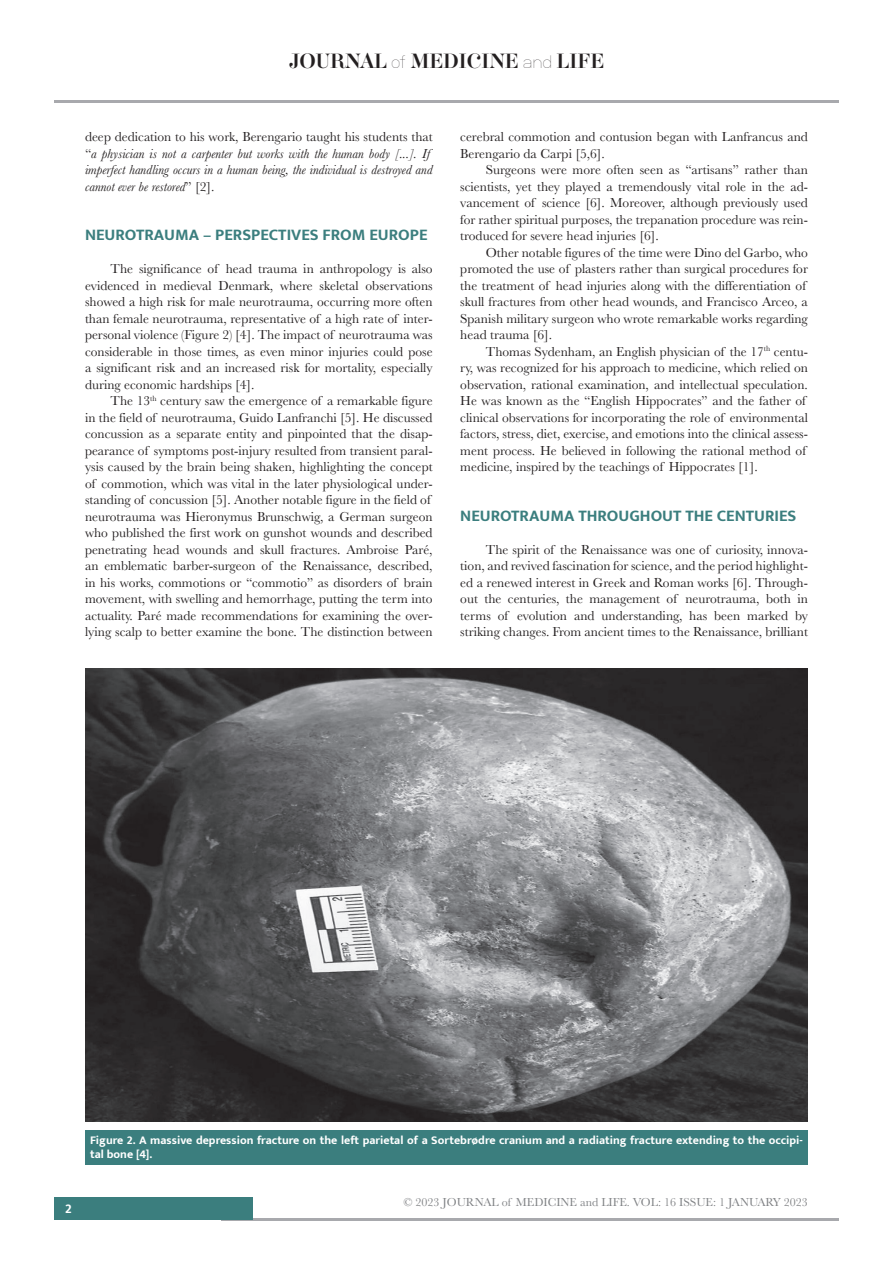
<style>
.page{position:relative;width:893px;height:1263px;background:#fff}
.page>*{position:absolute;margin:0;border:0;box-sizing:border-box;transform-origin:0 0}
.t1{font:18px "Aker Brygge Display";color:#231f20}
.t2{font:700 16.5px "Mukta";color:#3b7e7e}
.t3{font:13.5px/16.5px "Baskerville";color:#231f20}
.t4{font:italic 13.5px/16.5px "Baskerville";color:#231f20}
.t5{font:700 13.5px "Mukta";color:#fff}
.t6{font:700 12px/14.4px "Mukta";color:#fff}
.t7{font:12px "Baskerville";color:#808285}
.s1{font-family:"Neubau Grotesk Lei"}
.s2{font-style:normal}
</style>
<div class="page">
<hr style="left:221px;top:1218px;width:618px;height:2px;background:#a8a9ad">
<div style="left:54px;top:1198px;width:198px;height:22px;background:#3b7e7e"></div>
<hr style="left:54px;top:100px;width:785px;height:2px;background:#a8a9ad">
<img style="left:85px;top:668px;width:723px;height:453px">
<div style="left:85px;top:1130px;width:723px;height:34px;background:#3b7e7e"></div>
<h1 class="t1" style="left:289px;top:49px;width:317px">JOURNAL <span class="s1">of</span> MEDICINE <span class="s1">and</span> LIFE</h1>
<p class="t4" style="left:85px;top:128px;width:349px"><span class="s2">deep dedication to his work, Berengario taught his students that “</span>a physician is not a carpenter but works with the human body [...]. If imperfect handling occurs in a human being, the individual is destroyed and cannot ever be restored<span class="s2">” [2].</span></p>
<p class="t2" style="left:85px;top:225px;width:344px">NEUROTRAUMA – PERSPECTIVES FROM EUROPE</p>
<p class="t3" style="left:85px;top:261px;width:349px;text-align:justify;text-indent:26px">The significance of head trauma in anthropology is also evidenced in medieval Denmark, where skeletal observations showed a high risk for male neurotrauma, occurring more often than female neurotrauma, representative of a high rate of inter&shy;personal violence (Figure 2) [4]. The impact of neurotrauma was considerable in those times, as even minor injuries could pose a significant risk and an increased risk for mortality, especially during economic hardships [4].</p>
<p class="t3" style="left:85px;top:393px;width:349px;text-indent:26px">The 13<sup>th</sup> century saw the emergence of a remarkable figure in the field of neurotrauma, Guido Lanfranchi [5]. He discussed concussion as a separate entity and pinpointed that the disap&shy;pearance of symptoms post-injury resulted from transient paral&shy;ysis caused by the brain being shaken, highlighting the concept of commotion, which was vital in the later physiological under&shy;standing of concussion [5]. Another notable figure in the field of neurotrauma was Hieronymus Brunschwig, a German surgeon who published the first work on gunshot wounds and described penetrating head wounds and skull fractures. Ambroise Paré, an emblematic barber-surgeon of the Renaissance, described, in his works, commotions or “commotio” as disorders of brain movement, with swelling and hemorrhage, putting the term into actuality. Paré made recommendations for examining the over&shy;lying scalp to better examine the bone. The distinction between</p>
<p class="t3" style="left:460px;top:129px;width:349px">cerebral commotion and contusion began with Lanfrancus and<br>Berengario da Carpi [5,6].</p>
<p class="t3" style="left:460px;top:162px;width:349px;text-align:justify;text-indent:26px">Surgeons were more often seen as “artisans” rather than scientists, yet they played a tremendously vital role in the ad&shy;vancement of science [6]. Moreover, although previously used for rather spiritual purposes, the trepanation procedure was rein&shy;troduced for severe head injuries [6].</p>
<p class="t3" style="left:460px;top:244px;width:349px;text-indent:26px">Other notable figures of the time were Dino del Garbo, who promoted the use of plasters rather than surgical procedures for the treatment of head injuries along with the differentiation of skull fractures from other head wounds, and Francisco Arceo, a Spanish military surgeon who wrote remarkable works regarding head trauma [6].</p>
<p class="t3" style="left:460px;top:343px;width:349px;text-indent:26px">Thomas Sydenham, an English physician of the 17<sup>th</sup> centu&shy;ry, was recognized for his approach to medicine, which relied on observation, rational examination, and intellectual speculation.<br>He was known as the “English Hippocrates” and the father of clinical observations for incorporating the role of environmental factors, stress, diet, exercise, and emotions into the clinical assess&shy;ment process. He believed in following the rational method of medicine, inspired by the teachings of Hippocrates [1].</p>
<p class="t2" style="left:460px;top:505px;width:338px">NEUROTRAUMA THROUGHOUT THE CENTURIES</p>
<p class="t3" style="left:460px;top:541px;width:349px;text-align:justify;text-indent:26px">The spirit of the Renaissance was one of curiosity, innova&shy;tion, and revived fascination for science, and the period highlight&shy;ed a renewed interest in Greek and Roman works [6]. Through&shy;out the centuries, the management of neurotrauma, both in terms of evolution and understanding, has been marked by striking changes. From ancient times to the Renaissance, brilliant</p>
<p class="t5" style="left:65px;top:1200px;width:8px">2</p>
<p class="t6" style="left:90px;top:1132px;width:714px">Figure 2. A massive depression fracture on the left parietal of a Sortebrødre cranium and a radiating fracture extending to the occipi&shy;tal bone [4].</p>
<p class="t7" style="left:403px;top:1195px;width:406px">© 2023 JOURNAL of MEDICINE and LIFE. VOL: 16 ISSUE: 1 JANUARY 2023</p>
</div>
